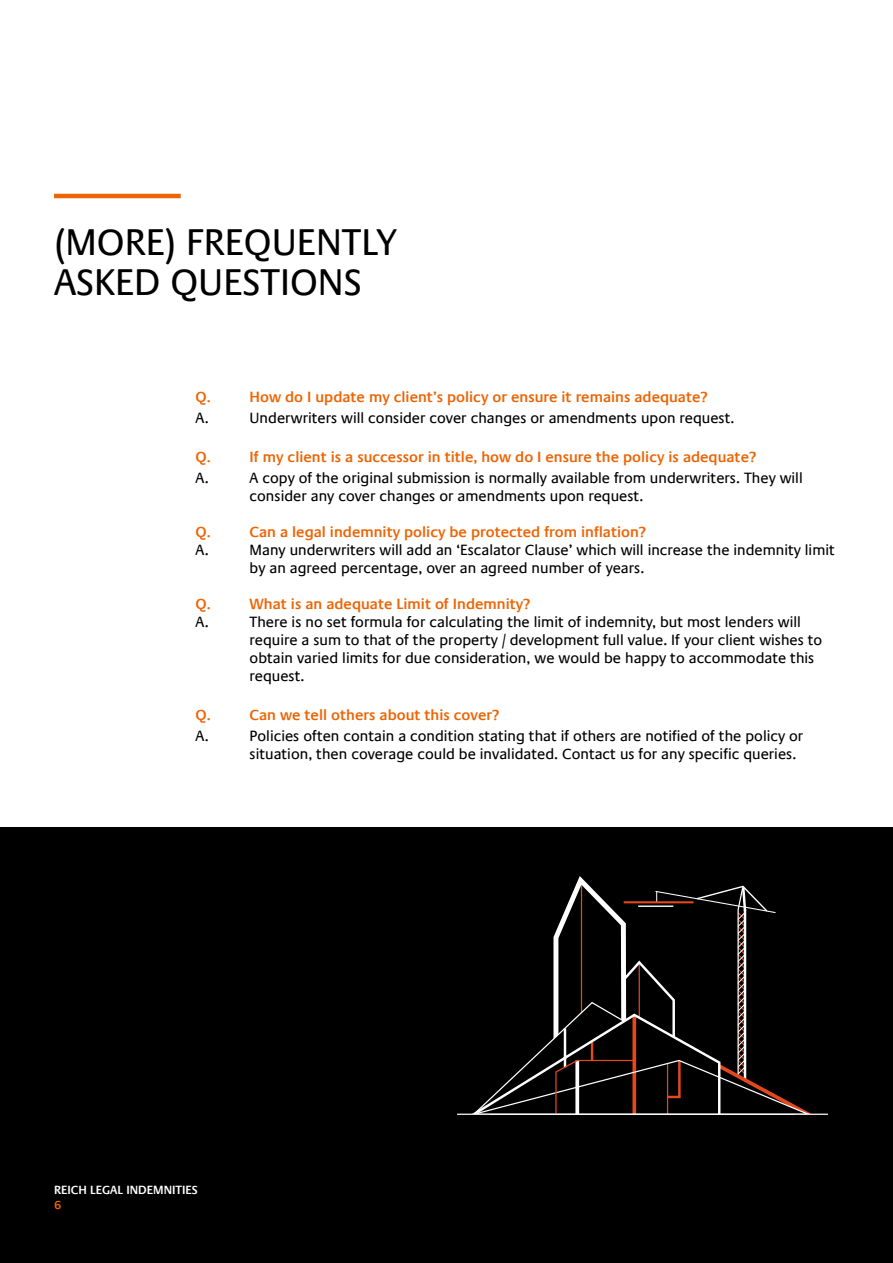
<style>
.page{position:relative;width:893px;height:1263px;background:#fff}
.page>*{position:absolute;margin:0;border:0;box-sizing:border-box;transform-origin:0 0}
.t1{font:37.5px/40.5px "Praxis Com";color:#000}
.t2{font:15px/18px "Praxis Com";color:#000}
.t3{font:600 15px "Praxis Com";color:#ec6608}
.t4{font:600 12px "Praxis Com";color:#fff}
.t5{font:600 12px "Praxis Com";color:#ec6608}
</style>
<div class="page">
<hr style="left:54px;top:194px;width:127px;height:4px;background:#ec6608">
<div style="left:0;top:827px;width:893px;height:436px;background:#000"></div>
<svg style="left:473px;top:876px;width:337px;height:237px"></svg>
<hr style="left:457px;top:1113px;width:371px;height:2px;background:#fff">
<h1 class="t1" style="left:54px;top:222px;width:344px">(MORE) FREQUENTLY<br>ASKED QUESTIONS</h1>
<p class="t3" style="left:196px;top:388px;width:17px">Q.</p>
<p class="t3" style="left:250px;top:388px;width:460px">How do I update my client’s policy or ensure it remains adequate?</p>
<p class="t2" style="left:196px;top:409px;width:15px">A.</p>
<p class="t2" style="left:250px;top:409px;width:486px">Underwriters will consider cover changes or amendments upon request.</p>
<p class="t3" style="left:196px;top:448px;width:17px">Q.</p>
<p class="t3" style="left:250px;top:448px;width:508px">If my client is a successor in title, how do I ensure the policy is adequate?</p>
<p class="t2" style="left:196px;top:469px;width:15px">A.</p>
<p class="t2" style="left:250px;top:469px;width:555px">A copy of the original submission is normally available from underwriters. They will consider any cover changes or amendments upon request.</p>
<p class="t3" style="left:196px;top:523px;width:17px">Q.</p>
<p class="t3" style="left:250px;top:523px;width:398px">Can a legal indemnity policy be protected from inflation?</p>
<p class="t2" style="left:196px;top:541px;width:15px">A.</p>
<p class="t2" style="left:250px;top:541px;width:587px">Many underwriters will add an ‘Escalator Clause’ which will increase the indemnity limit by an agreed percentage, over an agreed number of years.</p>
<p class="t3" style="left:196px;top:595px;width:17px">Q.</p>
<p class="t3" style="left:250px;top:595px;width:283px">What is an adequate Limit of Indemnity?</p>
<p class="t2" style="left:196px;top:613px;width:15px">A.</p>
<p class="t2" style="left:250px;top:613px;width:574px">There is no set formula for calculating the limit of indemnity, but most lenders will require a sum to that of the property / development full value. If your client wishes to obtain varied limits for due consideration, we would be happy to accommodate this request.</p>
<p class="t3" style="left:196px;top:706px;width:17px">Q.</p>
<p class="t3" style="left:250px;top:706px;width:252px">Can we tell others about this cover?</p>
<p class="t2" style="left:196px;top:727px;width:15px">A.</p>
<p class="t2" style="left:250px;top:727px;width:555px">Policies often contain a condition stating that if others are notified of the policy or situation, then coverage could be invalidated. Contact us for any specific queries.</p>
<p class="t4" style="left:54px;top:1182px;width:146px">REICH LEGAL INDEMNITIES</p>
<p class="t5" style="left:54px;top:1197px;width:9px">6</p>
</div>
